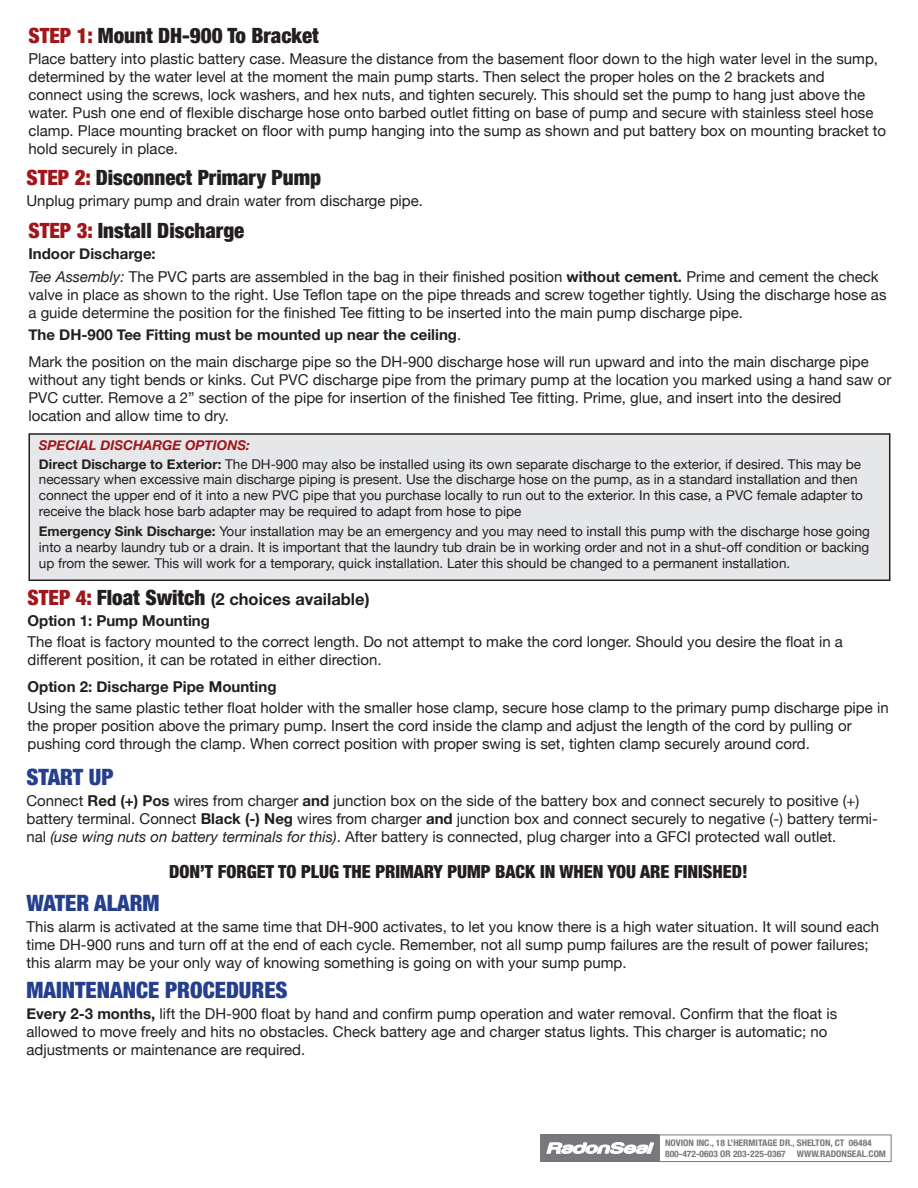
<style>
.page{position:relative;width:918px;height:1188px;background:#fff}
.page>*{position:absolute;margin:0;border:0;box-sizing:border-box;transform-origin:0 0}
.t1{font:900 condensed 22.5px "Helvetica Neue";color:#253f8e}
.t2{font:900 condensed 21px "Helvetica Neue";color:#231f20}
.t3{font:900 condensed 18px "Helvetica Neue";color:#231f20}
.t4{font:700 16.5px "Helvetica Neue";color:#231f20}
.t5{font:15px/18px "Helvetica Neue";color:#231f20}
.t6{font:700 15px "Helvetica Neue";color:#231f20}
.t7{font:13.5px/15.8px "Helvetica Neue";color:#231f20}
.t8{font:italic 700 13.5px "Helvetica Neue";color:#a1161a}
.t9{font:700 condensed 9px "Helvetica Neue";color:#76787b;scale:1.06 1}
.s1{color:#a1161a}
.s2{font-style:italic}
.s3{font-weight:700}
.s4{font-weight:400}
.s5{font-weight:900;font-stretch:condensed;font-size:21px;color:#a1161a}
.s6{font-weight:900;font-stretch:condensed;font-size:21px}
</style>
<div class="page">
<div style="left:541px;top:1135px;width:118px;height:27px;background:#76787b"></div>
<div style="left:659px;top:1135px;width:233px;height:27px;border:1px solid #76787b"></div>
<svg style="left:547px;top:1142px;width:107px;height:12px"></svg>
<div style="left:29px;top:434px;width:861px;height:146px;background:#e6e7e9"></div>
<div style="left:28px;top:433px;width:862px;height:148px;border:2px solid #231f20"></div>
<p class="t2" style="left:28px;top:23px;width:292px"><span class="s1">STEP 1:</span> Mount DH-900 To Bracket</p>
<p class="t5" style="left:28px;top:50px;width:859px">Place battery into plastic battery case. Measure the distance from the basement floor down to the high water level in the sump, determined by the water level at the moment the main pump starts. Then select the proper holes on the 2 brackets and<br>connect using the screws, lock washers, and hex nuts, and tighten securely. This should set the pump to hang just above the water. Push one end of flexible discharge hose onto barbed outlet fitting on base of pump and secure with stainless steel hose clamp. Place mounting bracket on floor with pump hanging into the sump as shown and put battery box on mounting bracket to hold securely in place.</p>
<p class="t2" style="left:26px;top:164px;width:296px"><span class="s1">STEP 2:</span> Disconnect Primary Pump</p>
<p class="t5" style="left:26px;top:191px;width:398px">Unplug primary pump and drain water from discharge pipe.</p>
<p class="t2" style="left:28px;top:218px;width:217px"><span class="s1">STEP 3:</span> Install Discharge</p>
<p class="t6" style="left:28px;top:245px;width:129px">Indoor Discharge:</p>
<p class="t5" style="left:28px;top:267px;width:860px"><span class="s2">Tee Assembly:</span> The PVC parts are assembled in the bag in their finished position <span class="s3">without cement.</span> Prime and cement the check valve in place as shown to the right. Use Teflon tape on the pipe threads and screw together tightly. Using the discharge hose as a guide determine the position for the finished Tee fitting to be inserted into the main pump discharge pipe.</p>
<p class="t6" style="left:28px;top:326px;width:434px">The DH-900 Tee Fitting must be mounted up near the ceiling<span class="s4">.</span></p>
<p class="t5" style="left:28px;top:353px;width:864px">Mark the position on the main discharge pipe so the DH-900 discharge hose will run upward and into the main discharge pipe without any tight bends or kinks. Cut PVC discharge pipe from the primary pump at the location you marked using a hand saw or PVC cutter. Remove a 2” section of the pipe for insertion of the finished Tee fitting. Prime, glue, and insert into the desired location and allow time to dry.</p>
<p class="t8" style="left:39px;top:437px;width:213px">SPECIAL DISCHARGE OPTIONS:</p>
<p class="t7" style="left:39px;top:456px;width:826px"><span class="s3">Direct Discharge to Exterior:</span> The DH-900 may also be installed using its own separate discharge to the exterior, if desired. This may be necessary when excessive main discharge piping is present. Use the discharge hose on the pump, as in a standard installation and then connect the upper end of it into a new PVC pipe that you purchase locally to run out to the exterior. In this case, a PVC female adapter to receive the black hose barb adapter may be required to adapt from hose to pipe</p>
<p class="t7" style="left:39px;top:523px;width:833px;text-align:justify"><span class="s3">Emergency Sink Discharge:</span> Your installation may be an emergency and you may need to install this pump with the discharge hose going into a nearby laundry tub or a drain. It is important that the laundry tub drain be in working order and not in a shut-off condition or backing up from the sewer. This will work for a temporary, quick installation. Later this should be changed to a permanent installation.</p>
<p class="t4" style="left:28px;top:589px;width:344px"><span class="s5">STEP 4:</span> <span class="s6">Float Switch</span> (2 choices available)</p>
<p class="t6" style="left:28px;top:612px;width:184px">Option 1: Pump Mounting</p>
<p class="t5" style="left:28px;top:633px;width:817px">The float is factory mounted to the correct length. Do not attempt to make the cord longer. Should you desire the float in a different position, it can be rotated in either direction.</p>
<p class="t6" style="left:28px;top:678px;width:251px">Option 2: Discharge Pipe Mounting</p>
<p class="t5" style="left:28px;top:699px;width:863px">Using the same plastic tether float holder with the smaller hose clamp, secure hose clamp to the primary pump discharge pipe in</p>
<p class="t5" style="left:28px;top:717px;width:826px">the proper position above the primary pump. Insert the cord inside the clamp and adjust the length of the cord by pulling or pushing cord through the clamp. When correct position with proper swing is set, tighten clamp securely around cord.</p>
<p class="t1" style="left:26px;top:763px;width:89px">START UP</p>
<p class="t5" style="left:26px;top:792px;width:853px">Connect <span class="s3">Red (+) Pos</span> wires from charger <span class="s3">and</span> junction box on the side of the battery box and connect securely to positive (+) battery terminal. Connect <span class="s3">Black (-) Neg</span> wires from charger <span class="s3">and</span> junction box and connect securely to negative (-) battery termi&shy;nal <span class="s2">(use wing nuts on battery terminals for this)</span>. After battery is connected, plug charger into a GFCI protected wall outlet.</p>
<p class="t3" style="left:169px;top:861px;width:580px">DON’T FORGET TO PLUG THE PRIMARY PUMP BACK IN WHEN YOU ARE FINISHED!</p>
<p class="t1" style="left:26px;top:889px;width:135px">WATER ALARM</p>
<p class="t5" style="left:26px;top:917px;width:854px">This alarm is activated at the same time that DH-900 activates, to let you know there is a high water situation. It will sound each time DH-900 runs and turn off at the end of each cycle. Remember, not all sump pump failures are the result of power failures; this alarm may be your only way of knowing something is going on with your sump pump.</p>
<p class="t1" style="left:26px;top:976px;width:263px">MAINTENANCE PROCEDURES</p>
<p class="t5" style="left:26px;top:1004px;width:812px"><span class="s3">Every 2-3 months,</span> lift the DH-900 float by hand and confirm pump operation and water removal. Confirm that the float is allowed to move freely and hits no obstacles. Check battery age and charger status lights. This charger is automatic; no adjustments or maintenance are required.</p>
<p class="t9" style="left:665px;top:1138px;width:196px">NOVION INC., 18 L’HERMITAGE DR., SHELTON, CT 06484</p>
<p class="t9" style="left:665px;top:1148px;width:210px">800-472-0603 OR 203-225-0367 WWW.RADONSEAL.COM</p>
</div>
